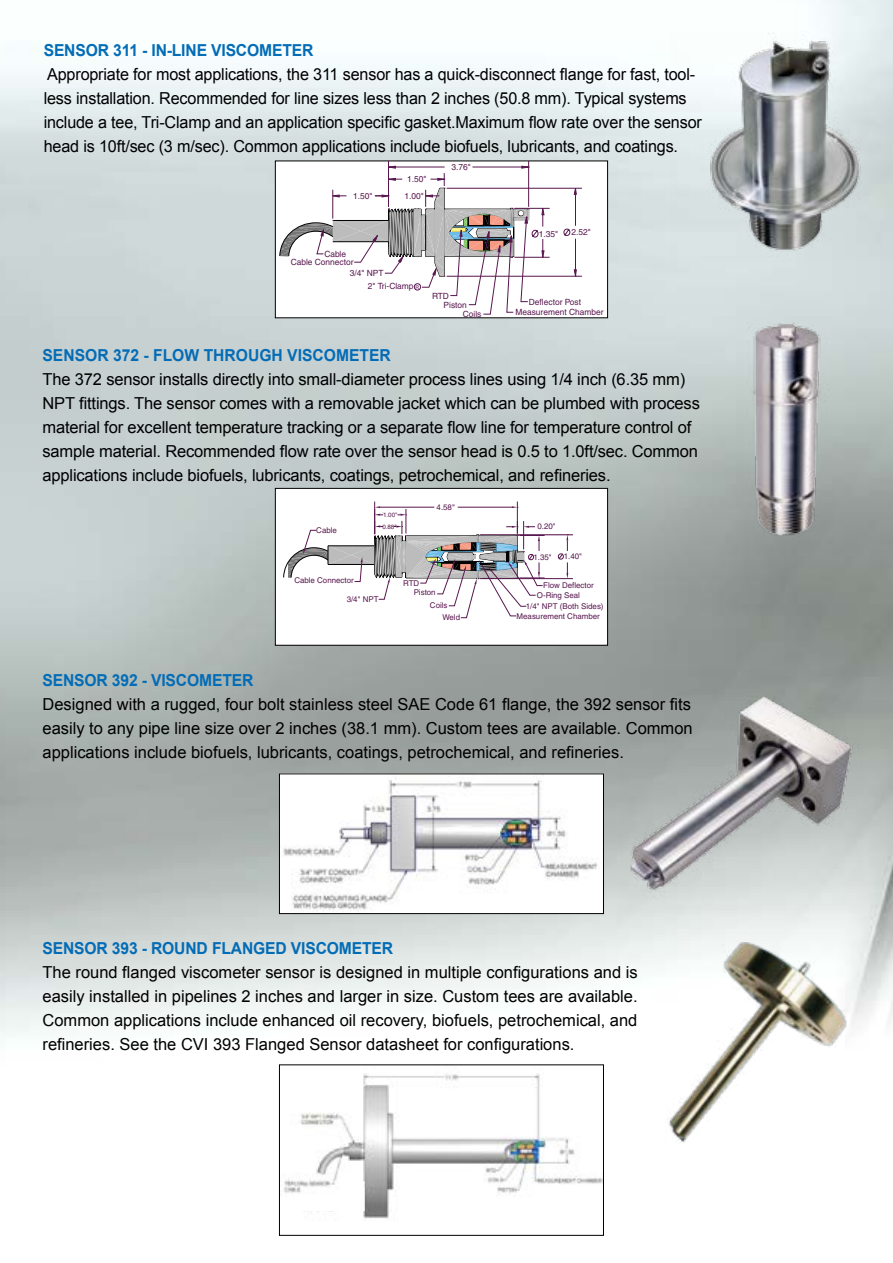
<style>
.page{position:relative;width:893px;height:1263px;background:#fff}
.page>*{position:absolute;margin:0;border:0;box-sizing:border-box;transform-origin:0 0}
.t1{font:16.5px/24px "Arial";letter-spacing:-.01em;color:#000}
.t2{font:700 16.5px "Arial";letter-spacing:-.01em;color:#036cb6;scale:.95 1}
.t3{font:8.55px/8.6px "Helvetica";color:#58164e}
.t4{font:7.95px/9.8px "Helvetica";color:#58164e}
.t5{font:6.15px/11.7px "Helvetica";color:#58164e}
.t6{font:5.25px "Arial";color:#58164e}
</style>
<div class="page">
<img style="left:0;top:0;width:893px;height:1235px">
<img style="left:0;top:824px;width:6px;height:243px">
<div style="left:275px;top:161px;width:333px;height:157px;background:#fff"></div>
<div style="left:275px;top:161px;width:333px;height:157px;border:1px solid #000"></div>
<hr style="left:388px;top:161px;width:1px;height:46px;background:#58164e">
<hr style="left:528px;top:161px;width:1px;height:46px;background:#58164e">
<hr style="left:447px;top:188px;width:135px;height:1px;background:#58164e">
<hr style="left:447px;top:276px;width:135px;height:1px;background:#58164e">
<svg style="left:279px;top:165px;width:298px;height:150px"></svg>
<div style="left:414px;top:284px;width:7px;height:6px;border:1px solid #58164e;border-radius:50%"></div>
<img style="left:735px;top:311px;width:158px;height:241px">
<div style="left:275px;top:488px;width:333px;height:157px;background:#fff"></div>
<div style="left:275px;top:488px;width:333px;height:158px;border:1px solid #000"></div>
<hr style="left:374px;top:502px;width:1px;height:32px;background:#58164e">
<hr style="left:517px;top:502px;width:1px;height:32px;background:#58164e">
<hr style="left:480px;top:578px;width:93px;height:1px;background:#58164e">
<hr style="left:480px;top:534px;width:93px;height:1px;background:#58164e">
<svg style="left:558px;top:534px;width:10px;height:45px"></svg>
<svg style="left:284px;top:506px;width:261px;height:112px"></svg>
<img style="left:619px;top:670px;width:243px;height:243px">
<img style="left:621px;top:915px;width:256px;height:256px">
<img style="left:281px;top:1066px;width:321px;height:168px">
<div style="left:279px;top:1064px;width:325px;height:172px;border:1px solid #000"></div>
<img style="left:670px;top:32px;width:223px;height:229px">
<img style="left:281px;top:775px;width:321px;height:137px">
<div style="left:279px;top:773px;width:325px;height:141px;border:1px solid #000"></div>
<div style="left:294px;top:1194px;width:51px;height:17px;background:#fff"></div>
<div style="left:339px;top:1181px;width:26px;height:30px;background:#fff;border:2px solid #fff"></div>
<p class="t2" style="left:44px;top:39px;width:23px">SENSO</p>
<p class="t2" style="left:98px;top:39px;width:98px">R 311 - IN-LINE</p>
<p class="t2" style="left:211px;top:39px;width:23px">VISCOMETE</p>
<p class="t2" style="left:302px;top:39px;width:13px">R</p>
<p class="t1" style="left:44px;top:62px;width:660px">Appropriate for most applications, the 311 sensor has a quick-disconnect flange for fast, tool&shy;less installation. Recommended for line sizes less than 2 inches (50.8 mm). Typical systems include a tee, Tri-Clamp and an application specific gasket.Maximum flow rate over the sensor head is 10ft/sec (3 m/sec). Common applications include biofuels, lubricants, and coatings.</p>
<p class="t3" style="left:353px;top:191px;width:21px">1.50"</p>
<p class="t3" style="left:404px;top:191px;width:21px">1.00"</p>
<p class="t3" style="left:452px;top:162px;width:21px">3.76"</p>
<p class="t3" style="left:407px;top:175px;width:21px">1.50"</p>
<p class="t3" style="left:291px;top:250px;width:64px;text-indent:34px">Cable<br>Cable Connector</p>
<p class="t3" style="left:368px;top:266px;width:47px;line-height:13.2px;text-indent:-18px">3/4" NPT<br>2" Tri-Clamp</p>
<p class="t6" style="left:415px;top:283px;width:5px">R</p>
<p class="t3" style="left:539px;top:229px;width:21px">1.35"</p>
<p class="t3" style="left:571px;top:228px;width:21px">2.52"</p>
<p class="t3" style="left:432px;top:291px;width:18px">RTD</p>
<p class="t3" style="left:444px;top:300px;width:25px">Piston</p>
<p class="t3" style="left:463px;top:309px;width:20px">Coils</p>
<p class="t3" style="left:515px;top:308px;width:90px">Measurement Chamber</p>
<p class="t3" style="left:529px;top:297px;width:54px">Deflector Post</p>
<p class="t2" style="left:43px;top:344px;width:24px">SENSO</p>
<p class="t2" style="left:97px;top:344px;width:223px">R 372 - FLOW THROUGH VISCOMETE</p>
<p class="t2" style="left:380px;top:344px;width:13px">R</p>
<p class="t1" style="left:43px;top:368px;width:659px">The 372 sensor installs directly into small-diameter process lines using 1/4 inch (6.35 mm)<br>NPT fittings. The sensor comes with a removable jacket which can be plumbed with process material for excellent temperature tracking or a separate flow line for temperature control of sample material. Recommended flow rate over the sensor head is 0.5 to 1.0ft/sec. Common applications include biofuels, lubricants, coatings, petrochemical, and refineries.</p>
<p class="t4" style="left:437px;top:502px;width:20px">4.58"</p>
<p class="t4" style="left:537px;top:521px;width:20px">0.20"</p>
<p class="t5" style="left:382px;top:509px;width:16px">1.00"<br>0.88"</p>
<p class="t4" style="left:316px;top:526px;width:22px">Cable</p>
<p class="t4" style="left:294px;top:575px;width:61px">Cable Connector</p>
<p class="t4" style="left:347px;top:594px;width:33px">3/4" NPT</p>
<p class="t4" style="left:534px;top:552px;width:20px">1.35"</p>
<p class="t4" style="left:564px;top:551px;width:20px">1.40"</p>
<p class="t4" style="left:414px;top:578px;width:24px;text-indent:-10px">RTD<br>Piston</p>
<p class="t4" style="left:442px;top:599px;width:19px;line-height:12.1px;text-indent:-12px">Coils<br>Weld</p>
<p class="t4" style="left:517px;top:611px;width:85px">Measurement Chamber</p>
<p class="t4" style="left:543px;top:581px;width:52px">Flow Deflector</p>
<p class="t4" style="left:537px;top:590px;width:45px">O-Ring Seal</p>
<p class="t4" style="left:526px;top:601px;width:79px">1/4" NPT (Both Sides)</p>
<p class="t2" style="left:43px;top:669px;width:23px">SENSO</p>
<p class="t2" style="left:97px;top:669px;width:80px">R 392 - VISCOMETE</p>
<p class="t2" style="left:242px;top:669px;width:13px">R</p>
<p class="t1" style="left:43px;top:692px;width:652px;text-align:justify">Designed with a rugged, four bolt stainless steel SAE Code 61 flange, the 392 sensor fits easily to any pipe line size over 2 inches (38.1 mm). Custom tees are available. Common applications include biofuels, lubricants, coatings, petrochemical, and refineries.</p>
<p class="t2" style="left:43px;top:938px;width:23px">SENSO</p>
<p class="t2" style="left:97px;top:938px;width:154px">R 393 - ROUND FLANGE</p>
<p class="t2" style="left:275px;top:938px;width:39px">D VISCOMETE</p>
<p class="t2" style="left:382px;top:938px;width:13px">R</p>
<p class="t1" style="left:43px;top:961px;width:597px;text-align:justify">The round flanged viscometer sensor is designed in multiple configurations and is easily installed in pipelines 2 inches and larger in size. Custom tees are available.<br>Common applications include enhanced oil recovery, biofuels, petrochemical, and refineries. See the CVI 393 Flanged Sensor datasheet for configurations.</p>
</div>
